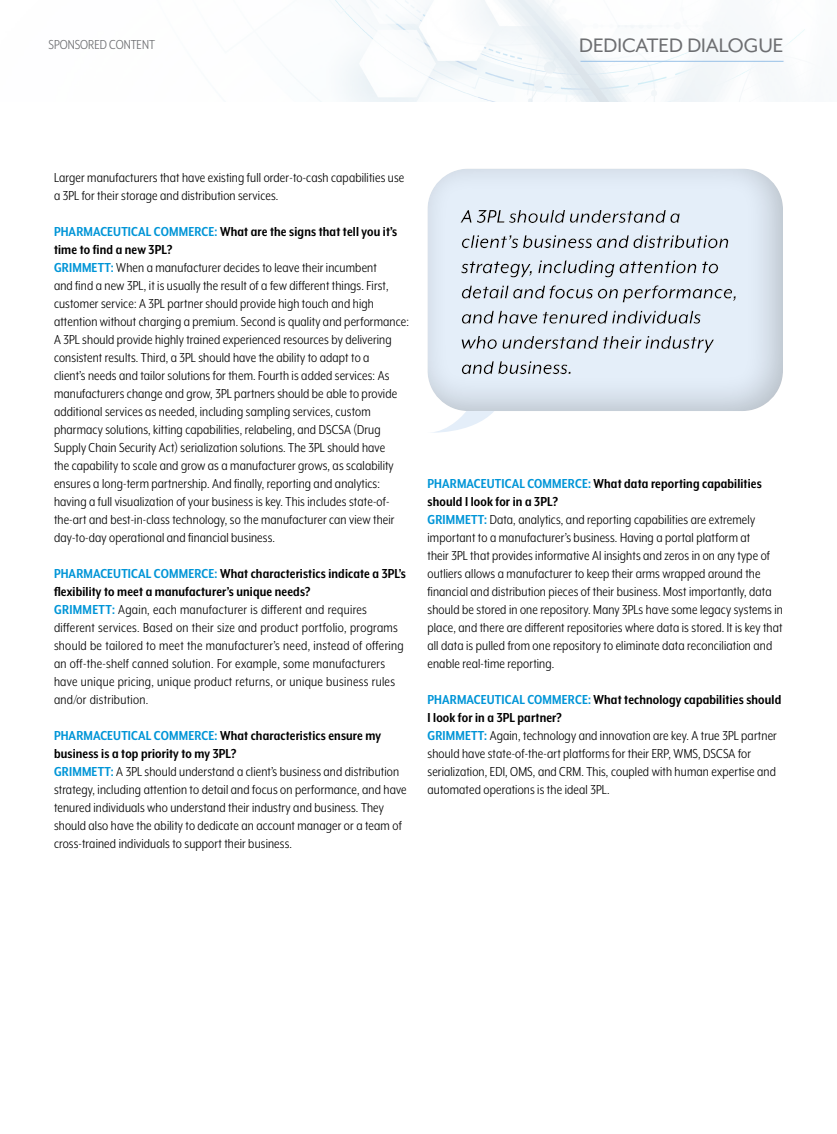
<style>
.page{position:relative;width:837px;height:1134px;background:#fff}
.page>*{position:absolute;margin:0;border:0;box-sizing:border-box;transform-origin:0 0}
.t1{font:22.5px "Mr Eaves XL Mod OT";color:#6d6e71}
.t2{font:15px/18px "Mr Eaves XL Mod Nar OT";letter-spacing:.01em;color:#000}
.t3{font:15px "Mr Eaves XL Mod Nar OT";color:#6d6e71}
.s1{font-weight:700;color:#0095d7}
.s2{font-weight:700}
</style>
<div class="page">
<img style="left:295px;top:0;width:510px;height:102px">
<hr style="left:580px;top:61px;width:204px;height:1px;background:#97c0e7">
<div style="left:402px;top:146px;width:406px;height:265px;background:#000;opacity:.21"></div>
<svg style="left:432px;top:411px;width:62px;height:22px"></svg>
<p class="t3" style="left:49px;top:36px;width:108px">SPONSORED CONTENT</p>
<h1 class="t1" style="left:579px;top:33px;width:206px">DEDICATED DIALOGUE</h1>
<p class="t2" style="left:54px;top:168px;width:352px">Larger manufacturers that have existing full order-to-cash capabilities use a 3PL for their storage and distribution services.</p>
<p class="t2" style="left:54px;top:222px;width:357px"><span class="s1">PHARMACEUTICAL COMMERCE:</span> <span class="s2">What are the signs that tell you it’s time to find a new 3PL?<br></span><span class="s1">GRIMMETT:</span> When a manufacturer decides to leave their incumbent<br>and find a new 3PL, it is usually the result of a few different things. First, customer service: A 3PL partner should provide high touch and high attention without charging a premium. Second is quality and performance:<br>A 3PL should provide highly trained experienced resources by delivering consistent results. Third, a 3PL should have the ability to adapt to a<br>client’s needs and tailor solutions for them. Fourth is added services: As manufacturers change and grow, 3PL partners should be able to provide additional services as needed, including sampling services, custom pharmacy solutions, kitting capabilities, relabeling, and DSCSA (Drug Supply Chain Security Act) serialization solutions. The 3PL should have<br>the capability to scale and grow as a manufacturer grows, as scalability ensures a long-term partnership. And finally, reporting and analytics: having a full visualization of your business is key. This includes state-of&shy;the-art and best-in-class technology, so the manufacturer can view their day-to-day operational and financial business.</p>
<p class="t2" style="left:54px;top:564px;width:353px"><span class="s1">PHARMACEUTICAL COMMERCE:</span> <span class="s2">What characteristics indicate a 3PL’s flexibility to meet a manufacturer’s unique needs?<br></span><span class="s1">GRIMMETT:</span> Again, each manufacturer is different and requires different services. Based on their size and product portfolio, programs should be tailored to meet the manufacturer’s need, instead of offering an off-the-shelf canned solution. For example, some manufacturers have unique pricing, unique product returns, or unique business rules and/or distribution.</p>
<p class="t2" style="left:54px;top:726px;width:354px"><span class="s1">PHARMACEUTICAL COMMERCE:</span> <span class="s2">What characteristics ensure my business is a top priority to my 3PL?<br></span><span class="s1">GRIMMETT:</span> A 3PL should understand a client’s business and distribution strategy, including attention to detail and focus on performance, and have tenured individuals who understand their industry and business. They should also have the ability to dedicate an account manager or a team of cross-trained individuals to support their business.</p>
<p class="t2" style="left:428px;top:474px;width:357px"><span class="s1">PHARMACEUTICAL COMMERCE:</span> <span class="s2">What data reporting capabilities should I look for in a 3PL?<br></span><span class="s1">GRIMMETT:</span> Data, analytics, and reporting capabilities are extremely important to a manufacturer’s business. Having a portal platform at<br>their 3PL that provides informative AI insights and zeros in on any type of outliers allows a manufacturer to keep their arms wrapped around the financial and distribution pieces of their business. Most importantly, data should be stored in one repository. Many 3PLs have some legacy systems in place, and there are different repositories where data is stored. It is key that all data is pulled from one repository to eliminate data reconciliation and enable real-time reporting.</p>
<p class="t2" style="left:428px;top:690px;width:355px"><span class="s1">PHARMACEUTICAL COMMERCE:</span> <span class="s2">What technology capabilities should I look for in a 3PL partner?<br></span><span class="s1">GRIMMETT:</span> Again, technology and innovation are key. A true 3PL partner should have state-of-the-art platforms for their ERP, WMS, DSCSA for serialization, EDI, OMS, and CRM. This, coupled with human expertise and automated operations is the ideal 3PL.</p>
</div>
